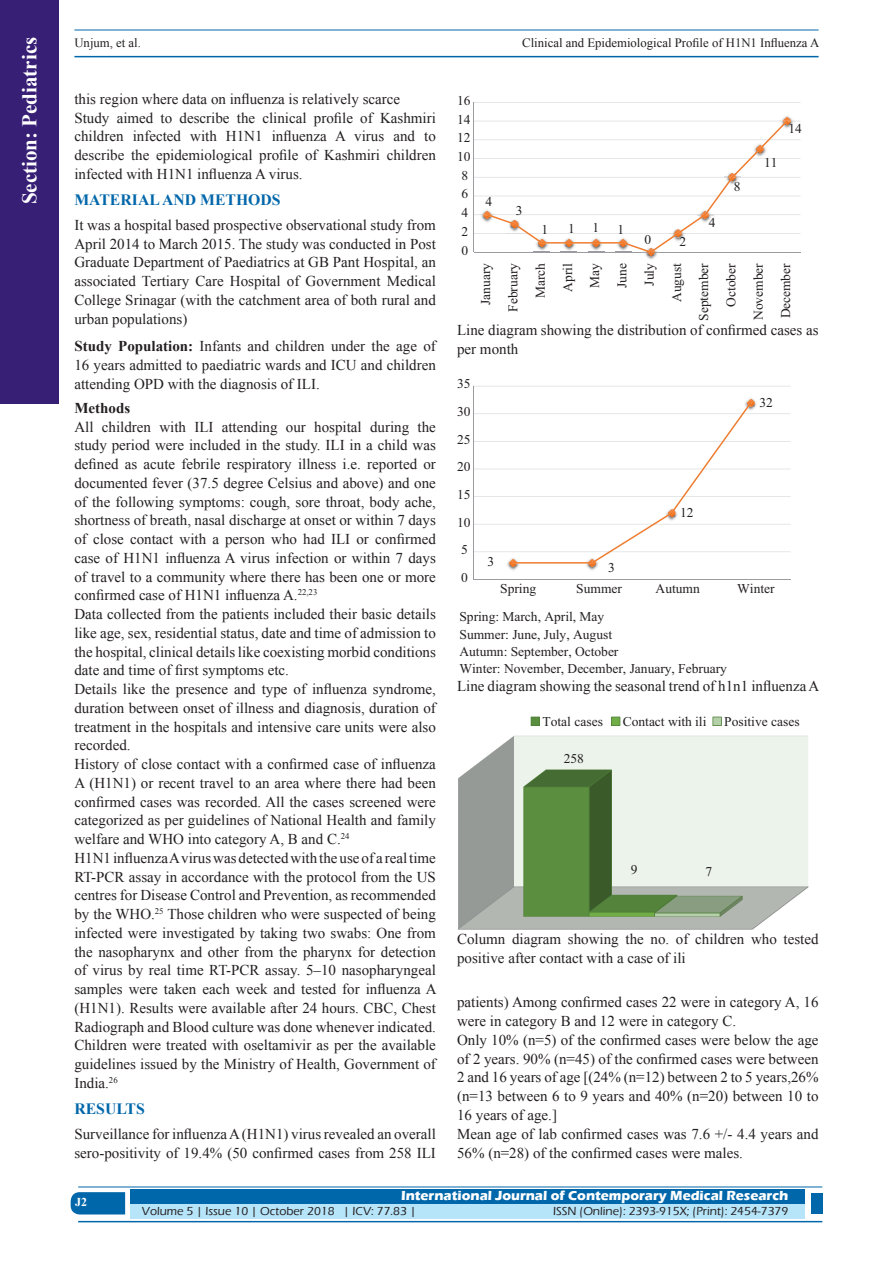
<style>
.page{position:relative;width:893px;height:1263px;background:#fff}
.page>*{position:absolute;margin:0;border:0;box-sizing:border-box;transform-origin:0 0}
.t1{font:700 21px "Times New Roman";color:#fff}
.t2{font:700 15.75px "Times New Roman";color:#0067aa}
.TX_New{font:15px/18.8px "Times New Roman";color:#231f20;text-align:justify}
.t3{font:700 15px "Times New Roman";color:#231f20}
.t4{font:13.5px/27.3px "Times New Roman";color:#231f20}
.t5{font:700 13.5px "Eras ITC";color:#fff}
.t6{font:12.75px "Times New Roman";color:#231f20}
.t7{font:500 12px "Eras ITC";color:#231f20}
.t8{font:700 12px "Times New Roman";color:#fff}
.s1{font-weight:700}
</style>
<div class="page">
<hr style="left:74px;top:30px;width:745px;height:1px;background:#0067aa">
<hr style="left:74px;top:56px;width:745px;height:1px;background:#0067aa">
<div style="left:0;top:0;width:59px;height:404px;background:#371f75"></div>
<svg style="left:71px;top:1192px;width:54px;height:22px"></svg>
<div style="left:130px;top:1189px;width:674px;height:15px;background:#0067aa"></div>
<div style="left:130px;top:1204px;width:674px;height:15px;background:#b6e4f9"></div>
<hr style="left:78px;top:1186px;width:744px;height:1px;background:#0067aa">
<hr style="left:78px;top:1221px;width:744px;height:1px;background:#0067aa">
<div style="left:811px;top:1193px;width:11px;height:21px;background:#0067aa"></div>
<hr style="left:474px;top:233px;width:327px;height:1px;background:#dcdddf">
<hr style="left:474px;top:214px;width:327px;height:1px;background:#dcdddf">
<hr style="left:474px;top:196px;width:327px;height:1px;background:#dcdddf">
<hr style="left:474px;top:177px;width:327px;height:1px;background:#dcdddf">
<hr style="left:474px;top:158px;width:327px;height:1px;background:#dcdddf">
<hr style="left:474px;top:139px;width:327px;height:1px;background:#dcdddf">
<hr style="left:474px;top:121px;width:327px;height:1px;background:#dcdddf">
<hr style="left:474px;top:102px;width:327px;height:1px;background:#dcdddf">
<hr style="left:473px;top:102px;width:1px;height:150px;background:#9b9ca0">
<hr style="left:474px;top:252px;width:327px;height:1px;background:#9b9ca0">
<img style="left:646px;top:256px;width:10px;height:4px">
<svg style="left:479px;top:117px;width:316px;height:139px"></svg>
<hr style="left:473px;top:551px;width:317px;height:1px;background:#dcdddf">
<hr style="left:473px;top:524px;width:317px;height:1px;background:#dcdddf">
<hr style="left:473px;top:496px;width:317px;height:1px;background:#dcdddf">
<hr style="left:473px;top:469px;width:317px;height:1px;background:#dcdddf">
<hr style="left:473px;top:441px;width:317px;height:1px;background:#dcdddf">
<hr style="left:473px;top:413px;width:317px;height:1px;background:#dcdddf">
<hr style="left:473px;top:386px;width:317px;height:1px;background:#dcdddf">
<hr style="left:473px;top:386px;width:1px;height:193px;background:#9b9ca0">
<hr style="left:473px;top:579px;width:317px;height:1px;background:#9b9ca0">
<img style="left:507px;top:561px;width:11px;height:9px">
<img style="left:587px;top:567px;width:10px;height:3px">
<svg style="left:509px;top:399px;width:246px;height:168px"></svg>
<img style="left:457px;top:735px;width:352px;height:195px">
<svg style="left:531px;top:717px;width:9px;height:9px"></svg>
<svg style="left:611px;top:717px;width:9px;height:9px"></svg>
<svg style="left:712px;top:717px;width:10px;height:9px"></svg>
<h1 class="t1" style="left:15px;top:204px;width:169px;rotate:-90deg">Section: Pediatrics</h1>
<p class="t6" style="left:74px;top:35px;width:68px">Unjum, et al.</p>
<p class="t6" style="left:522px;top:35px;width:299px">Clinical and Epidemiological Profile of H1N1 Influenza A</p>
<p class="TX_New" style="left:74px;top:89px;width:327px">this region where data on influenza is relatively scarce</p>
<p class="TX_New" style="left:74px;top:108px;width:363px">Study aimed to describe the clinical profile of Kashmiri children infected with H1N1 influenza A virus and to describe the epidemiological profile of Kashmiri children infected with H1N1 influenza A virus.</p>
<h1 class="t2" style="left:74px;top:189px;width:208px">MATERIAL AND METHODS</h1>
<p class="TX_New" style="left:74px;top:215px;width:363px">It was a hospital based prospective observational study from April 2014 to March 2015. The study was conducted in Post Graduate Department of Paediatrics at GB Pant Hospital, an associated Tertiary Care Hospital of Government Medical College Srinagar (with the catchment area of both rural and urban populations)</p>
<p class="TX_New" style="left:74px;top:336px;width:363px"><span class="s1">Study Population:</span> Infants and children under the age of 16 years admitted to paediatric wards and ICU and children attending OPD with the diagnosis of ILI.</p>
<h2 class="t3" style="left:74px;top:397px;width:57px">Methods</h2>
<p class="TX_New" style="left:74px;top:417px;width:363px">All children with ILI attending our hospital during the study period were included in the study. ILI in a child was defined as acute febrile respiratory illness i.e. reported or documented fever (37.5 degree Celsius and above) and one of the following symptoms: cough, sore throat, body ache, shortness of breath, nasal discharge at onset or within 7 days of close contact with a person who had ILI or confirmed case of H1N1 influenza A virus infection or within 7 days of travel to a community where there has been one or more confirmed case of H1N1 influenza A.<sup>22,23</sup></p>
<p class="TX_New" style="left:74px;top:604px;width:363px">Data collected from the patients included their basic details like age, sex, residential status, date and time of admission to the hospital, clinical details like coexisting morbid conditions date and time of first symptoms etc.</p>
<p class="TX_New" style="left:74px;top:679px;width:363px">Details like the presence and type of influenza syndrome, duration between onset of illness and diagnosis, duration of treatment in the hospitals and intensive care units were also recorded.</p>
<p class="TX_New" style="left:74px;top:754px;width:363px">History of close contact with a confirmed case of influenza A (H1N1) or recent travel to an area where there had been confirmed cases was recorded. All the cases screened were categorized as per guidelines of National Health and family welfare and WHO into category A, B and C.<sup>24</sup></p>
<p class="TX_New" style="left:74px;top:848px;width:364px">H1N1 influenza A virus was detected with the use of a real time RT-PCR assay in accordance with the protocol from the US centres for Disease Control and Prevention, as recommended by the WHO.<sup>25</sup> Those children who were suspected of being infected were investigated by taking two swabs: One from the nasopharynx and other from the pharynx for detection of virus by real time RT-PCR assay. 5–10 nasopharyngeal samples were taken each week and tested for influenza A (H1N1). Results were available after 24 hours. CBC, Chest Radiograph and Blood culture was done whenever indicated.<br>Children were treated with oseltamivir as per the available guidelines issued by the Ministry of Health, Government of India.<sup>26</sup></p>
<h1 class="t2" style="left:74px;top:1098px;width:72px">RESULTS</h1>
<p class="TX_New" style="left:74px;top:1124px;width:363px">Surveillance for influenza A (H1N1) virus revealed an overall sero-positivity of 19.4% (50 confirmed cases from 258 ILI</p>
<p class="t4" style="left:457px;top:86px;width:15px">16</p>
<p class="t4" style="left:457px;top:105px;width:15px">14</p>
<p class="t4" style="left:457px;top:124px;width:15px">12</p>
<p class="t4" style="left:457px;top:143px;width:15px">10</p>
<p class="t4" style="left:461px;top:161px;width:8px">8</p>
<p class="t4" style="left:461px;top:180px;width:8px">6</p>
<p class="t4" style="left:461px;top:199px;width:8px">4</p>
<p class="t4" style="left:461px;top:218px;width:8px">2</p>
<p class="t4" style="left:461px;top:236px;width:8px">0</p>
<p class="t4" style="left:486px;top:188px;width:8px">4</p>
<p class="t4" style="left:516px;top:197px;width:8px">3</p>
<p class="t4" style="left:542px;top:216px;width:8px">1</p>
<p class="t4" style="left:568px;top:215px;width:8px">1</p>
<p class="t4" style="left:592px;top:214px;width:8px">1</p>
<p class="t4" style="left:617px;top:216px;width:8px">1</p>
<p class="t4" style="left:645px;top:225px;width:8px">0</p>
<p class="t4" style="left:679px;top:228px;width:8px">2</p>
<p class="t4" style="left:709px;top:209px;width:8px">4</p>
<p class="t4" style="left:734px;top:172px;width:8px">8</p>
<p class="t4" style="left:764px;top:149px;width:15px">11</p>
<p class="t4" style="left:789px;top:114px;width:15px">14</p>
<p class="t4" style="left:472px;top:321px;width:59px;text-align:right;rotate:-90deg">January<br>February<br>March<br>April<br>May<br>June<br>July<br>August<br>September<br>October<br>November<br>December</p>
<p class="TX_New" style="left:457px;top:321px;width:363px">Line diagram showing the distribution of confirmed cases as per month</p>
<p class="t4" style="left:457px;top:370px;width:15px">35</p>
<p class="t4" style="left:457px;top:398px;width:15px">30</p>
<p class="t4" style="left:457px;top:425px;width:15px">25</p>
<p class="t4" style="left:457px;top:453px;width:15px">20</p>
<p class="t4" style="left:457px;top:480px;width:15px">15</p>
<p class="t4" style="left:457px;top:508px;width:15px">10</p>
<p class="t4" style="left:461px;top:536px;width:8px">5</p>
<p class="t4" style="left:461px;top:563px;width:8px">0</p>
<p class="t4" style="left:488px;top:548px;width:8px">3</p>
<p class="t4" style="left:608px;top:553px;width:8px">3</p>
<p class="t4" style="left:680px;top:499px;width:15px">12</p>
<p class="t4" style="left:759px;top:388px;width:15px">32</p>
<p class="t4" style="left:500px;top:574px;width:37px">Spring</p>
<p class="t4" style="left:576px;top:574px;width:47px">Summer</p>
<p class="t4" style="left:656px;top:574px;width:46px">Autumn</p>
<p class="t4" style="left:737px;top:574px;width:39px">Winter</p>
<p class="t4" style="left:459px;top:607px;width:154px;line-height:18.3px">Spring: March, April, May<br>Summer: June, July, August</p>
<p class="t4" style="left:459px;top:643px;width:269px;line-height:16.8px">Autumn: September, October<br>Winter: November, December, January, February</p>
<p class="TX_New" style="left:457px;top:677px;width:364px">Line diagram showing the seasonal trend of h1n1 influenza A</p>
<p class="t4" style="left:542px;top:707px;width:62px">Total cases</p>
<p class="t4" style="left:623px;top:707px;width:85px">Contact with ili</p>
<p class="t4" style="left:724px;top:707px;width:77px">Positive cases</p>
<p class="t4" style="left:564px;top:745px;width:22px">258</p>
<p class="t4" style="left:631px;top:856px;width:8px">9</p>
<p class="t4" style="left:706px;top:858px;width:8px">7</p>
<p class="TX_New" style="left:457px;top:930px;width:363px">Column diagram showing the no. of children who tested positive after contact with a case of ili</p>
<p class="TX_New" style="left:457px;top:993px;width:363px">patients) Among confirmed cases 22 were in category A, 16 were in category B and 12 were in category C.</p>
<p class="TX_New" style="left:457px;top:1030px;width:363px">Only 10% (n=5) of the confirmed cases were below the age of 2 years. 90% (n=45) of the confirmed cases were between 2 and 16 years of age [(24% (n=12) between 2 to 5 years,26% (n=13 between 6 to 9 years and 40% (n=20) between 10 to 16 years of age.]</p>
<p class="TX_New" style="left:457px;top:1124px;width:363px">Mean age of lab confirmed cases was 7.6 +/- 4.4 years and<br>56% (n=28) of the confirmed cases were males.</p>
<h4 class="t8" style="left:75px;top:1194px;width:13px">J2</h4>
<p class="t5" style="left:401px;top:1188px;width:389px">International Journal of Contemporary Medical Research</p>
<p class="t7" style="left:142px;top:1204px;width:276px">Volume 5 | Issue 10 | October 2018 | ICV: 77.83 |</p>
<p class="t7" style="left:553px;top:1204px;width:237px">ISSN (Online): 2393-915X; (Print): 2454-7379</p>
</div>
